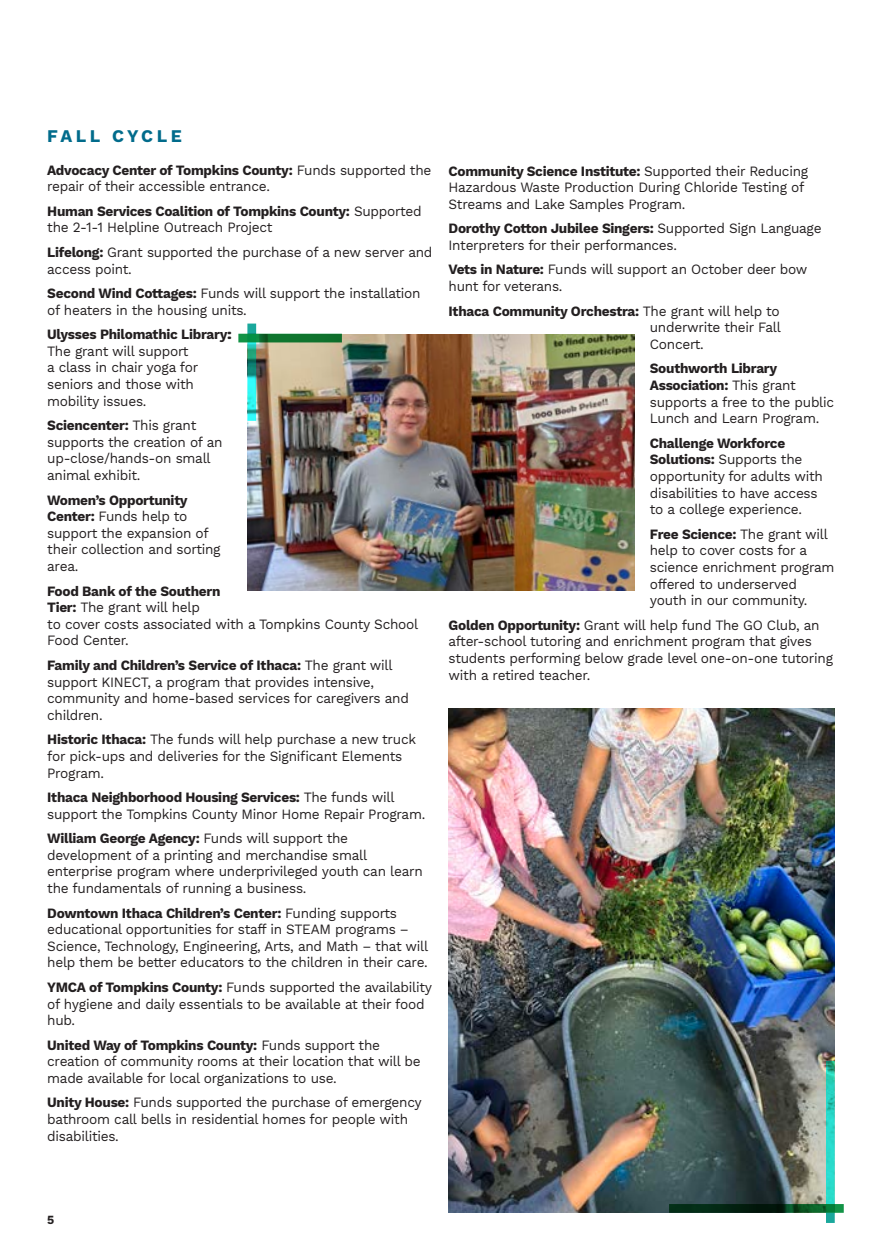
<style>
.page{position:relative;width:882px;height:1260px;background:#fff}
.page>*{position:absolute;margin:0;border:0;box-sizing:border-box;transform-origin:0 0}
.t1{font:700 17.5px "Work Sans";letter-spacing:.2em;color:#016b8b}
.t2{font:14px/16.6px "Work Sans";letter-spacing:-.02em;color:#231f20}
.t3{font:700 12.25px "Work Sans";color:#231f20}
.s1{font-weight:700}
</style>
<div class="page">
<img style="left:248px;top:334px;width:386px;height:257px">
<img style="left:449px;top:709px;width:386px;height:504px">
<svg style="left:247px;top:324px;width:9px;height:97px"></svg>
<svg style="left:238px;top:334px;width:104px;height:8px"></svg>
<svg style="left:826px;top:1061px;width:9px;height:162px"></svg>
<svg style="left:669px;top:1204px;width:175px;height:9px;background:#073a1c"></svg>
<p class="t1" style="left:47px;top:126px;width:136px">FALL CYCLE</p>
<p class="t2" style="left:47px;top:162px;width:386px"><span class="s1">Advocacy Center of Tompkins County:</span> Funds supported the repair of their accessible entrance.</p>
<p class="t2" style="left:47px;top:203px;width:376px"><span class="s1">Human Services Coalition of Tompkins County:</span> Supported the 2-1-1 Helpline Outreach Project</p>
<p class="t2" style="left:47px;top:244px;width:387px"><span class="s1">Lifelong:</span> Grant supported the purchase of a new server and access point.</p>
<p class="t2" style="left:47px;top:286px;width:375px"><span class="s1">Second Wind Cottages:</span> Funds will support the installation of heaters in the housing units.</p>
<p class="t2" style="left:47px;top:327px;width:186px"><span class="s1">Ulysses Philomathic Library:<br></span>The grant will support<br>a class in chair yoga for seniors and those with mobility issues.</p>
<p class="t2" style="left:47px;top:418px;width:177px"><span class="s1">Sciencenter:</span> This grant supports the creation of an up-close/hands-on small animal exhibit.</p>
<p class="t2" style="left:47px;top:492px;width:175px"><span class="s1">Women’s Opportunity<br>Center:</span> Funds help to support the expansion of their collection and sorting area.</p>
<p class="t2" style="left:47px;top:583px;width:373px"><span class="s1">Food Bank of the Southern<br>Tier:</span> The grant will help<br>to cover costs associated with a Tompkins County School<br>Food Center.</p>
<p class="t2" style="left:47px;top:657px;width:363px"><span class="s1">Family and Children’s Service of Ithaca:</span> The grant will support KINECT, a program that provides intensive, community and home-based services for caregivers and children.</p>
<p class="t2" style="left:47px;top:732px;width:370px"><span class="s1">Historic Ithaca:</span> The funds will help purchase a new truck for pick-ups and deliveries for the Significant Elements<br>Program.</p>
<p class="t2" style="left:47px;top:790px;width:380px"><span class="s1">Ithaca Neighborhood Housing Services:</span> The funds will support the Tompkins County Minor Home Repair Program.</p>
<p class="t2" style="left:47px;top:831px;width:377px"><span class="s1">William George Agency:</span> Funds will support the development of a printing and merchandise small enterprise program where underprivileged youth can learn the fundamentals of running a business.</p>
<p class="t2" style="left:47px;top:905px;width:382px"><span class="s1">Downtown Ithaca Children’s Center:</span> Funding supports educational opportunities for staff in STEAM programs – Science, Technology, Engineering, Arts, and Math – that will help them be better educators to the children in their care.</p>
<p class="t2" style="left:47px;top:979px;width:386px"><span class="s1">YMCA of Tompkins County:</span> Funds supported the availability of hygiene and daily essentials to be available at their food hub.</p>
<p class="t2" style="left:47px;top:1037px;width:375px"><span class="s1">United Way of Tompkins County:</span> Funds support the creation of community rooms at their location that will be made available for local organizations to use.</p>
<p class="t2" style="left:47px;top:1095px;width:376px"><span class="s1">Unity House:</span> Funds supported the purchase of emergency bathroom call bells in residential homes for people with disabilities.</p>
<p class="t2" style="left:449px;top:163px;width:361px"><span class="s1">Community Science Institute:</span> Supported their Reducing<br>Hazardous Waste Production During Chloride Testing of<br>Streams and Lake Samples Program.</p>
<p class="t2" style="left:449px;top:221px;width:375px"><span class="s1">Dorothy Cotton Jubilee Singers:</span> Supported Sign Language<br>Interpreters for their performances.</p>
<p class="t2" style="left:449px;top:262px;width:361px"><span class="s1">Vets in Nature:</span> Funds will support an October deer bow hunt for veterans.</p>
<p class="t2" style="left:650px;top:303px;width:133px;text-align:justify;text-indent:-201px"><span class="s1">Ithaca Community Orchestra:</span> The grant will help to underwrite their Fall Concert.</p>
<p class="t2" style="left:650px;top:361px;width:186px"><span class="s1">Southworth Library<br>Association:</span> This grant supports a free to the public<br>Lunch and Learn Program.</p>
<p class="t2" style="left:650px;top:435px;width:175px"><span class="s1">Challenge Workforce<br>Solutions:</span> Supports the opportunity for adults with disabilities to have access to a college experience.</p>
<p class="t2" style="left:650px;top:526px;width:186px"><span class="s1">Free Science:</span> The grant will help to cover costs for a science enrichment program offered to underserved youth in our community.</p>
<p class="t2" style="left:449px;top:617px;width:386px"><span class="s1">Golden Opportunity:</span> Grant will help fund The GO Club, an after-school tutoring and enrichment program that gives students performing below grade level one-on-one tutoring with a retired teacher.</p>
<p class="t3" style="left:47px;top:1213px;width:9px">5</p>
</div>
